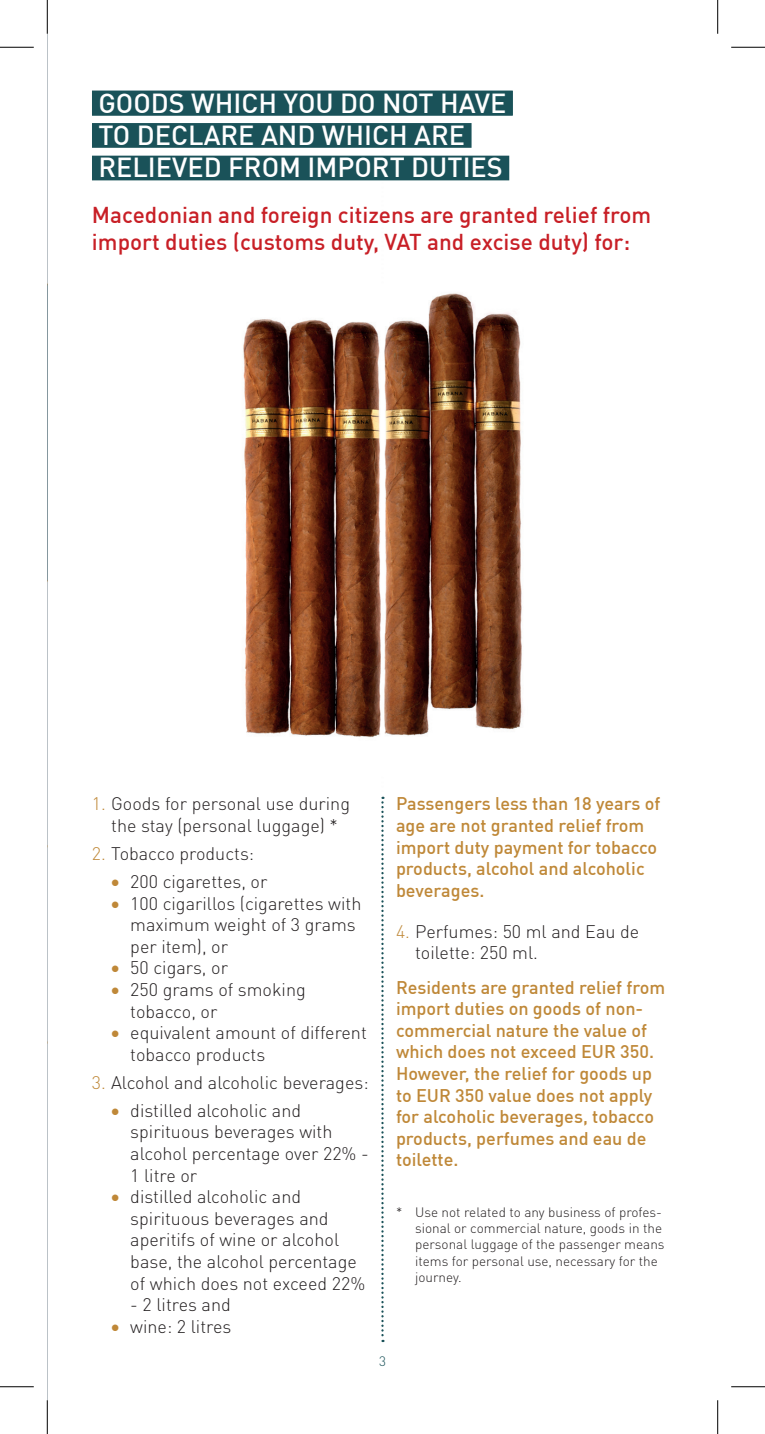
<style>
.page{position:relative;width:765px;height:1434px;background:#fff}
.page>*{position:absolute;margin:0;border:0;box-sizing:border-box;transform-origin:0 0}
.t1{font:500 27px/32.4px "DIN Pro";color:#fff}
.t2{font:500 22.5px/27px "DIN Pro";color:#c81f26}
.t3{font:300 18px/21.6px "DIN Pro";color:#231f20}
.t4{font:500 18px/21.6px "DIN Pro";color:#bf8838}
.t5{font:300 13.5px/16.2px "DIN Pro";color:#231f20}
.t6{font:300 13.5px "DIN Pro";color:#1a5259}
.s1{color:#bf8838}
</style>
<div class="page">
<svg style="left:381px;top:797px;width:2px;height:545px"></svg>
<div style="left:92px;top:91px;width:420px;height:25px;background:#1a5259"></div>
<div style="left:92px;top:123px;width:379px;height:25px;background:#1a5259"></div>
<div style="left:92px;top:156px;width:417px;height:24px;background:#1a5259"></div>
<img style="left:243px;top:293px;width:280px;height:445px">
<hr style="left:47px;top:28px;width:1px;height:1378px;background:#bbc2c7">
<hr style="left:47px;top:846px;width:1px;height:195px;background:#4a6c73">
<hr style="left:0;top:47px;width:34px;height:1px;background:#000">
<hr style="left:730px;top:47px;width:34px;height:1px;background:#000">
<hr style="left:0;top:1386px;width:34px;height:1px;background:#000">
<hr style="left:730px;top:1386px;width:34px;height:1px;background:#000">
<hr style="left:47px;top:0;width:1px;height:34px;background:#000">
<hr style="left:47px;top:1400px;width:1px;height:34px;background:#000">
<hr style="left:717px;top:0;width:1px;height:34px;background:#000">
<hr style="left:717px;top:1400px;width:1px;height:34px;background:#000">
<h1 class="t1" style="left:98px;top:86px;width:409px">GOODS WHICH YOU DO NOT HAVE<br>TO DECLARE AND WHICH ARE<br>RELIEVED FROM IMPORT DUTIES</h1>
<p class="t2" style="left:92px;top:201px;width:560px">Macedonian and foreign citizens are granted relief from import duties (customs duty, VAT and excise duty) for:</p>
<p class="t3" style="left:92px;top:792px;width:259px;text-align:center"><span class="s1">1.</span> Goods for personal use during the stay (personal luggage) *</p>
<p class="t3" style="left:92px;top:842px;width:164px"><span class="s1">2.</span> Tobacco products:</p>
<p class="t3" style="left:111px;top:870px;width:158px"><span class="s1">•</span> 200 cigarettes, or</p>
<p class="t3" style="left:130px;top:892px;width:232px;text-indent:-19px"><span class="s1">•</span> 100 cigarillos (cigarettes with maximum weight of 3 grams per item), or</p>
<p class="t3" style="left:111px;top:956px;width:118px"><span class="s1">•</span> 50 cigars, or</p>
<p class="t3" style="left:130px;top:978px;width:177px;text-indent:-19px"><span class="s1">•</span> 250 grams of smoking tobacco, or</p>
<p class="t3" style="left:130px;top:1021px;width:238px;text-indent:-19px"><span class="s1">•</span> equivalent amount of different tobacco products</p>
<p class="t3" style="left:92px;top:1071px;width:278px"><span class="s1">3.</span> Alcohol and alcoholic beverages:</p>
<p class="t3" style="left:130px;top:1099px;width:240px;text-indent:-19px"><span class="s1">•</span> distilled alcoholic and spirituous beverages with alcohol percentage over 22% -<br>1 litre or</p>
<p class="t3" style="left:130px;top:1185px;width:236px;text-indent:-19px"><span class="s1">•</span> distilled alcoholic and spirituous beverages and aperitifs of wine or alcohol base, the alcohol percentage of which does not exceed 22%</p>
<p class="t3" style="left:130px;top:1293px;width:102px">- 2 litres and</p>
<p class="t3" style="left:111px;top:1315px;width:122px"><span class="s1">•</span> wine: 2 litres</p>
<p class="t4" style="left:396px;top:793px;width:266px">Passengers less than 18 years of age are not granted relief from import duty payment for tobacco products, alcohol and alcoholic beverages.</p>
<p class="t3" style="left:415px;top:919px;width:225px;text-indent:-19px"><span class="s1">4.</span> Perfumes: 50 ml and Eau de toilette: 250 ml.</p>
<p class="t4" style="left:396px;top:976px;width:270px">Residents are granted relief from import duties on goods of non&shy;commercial nature the value of which does not exceed EUR 350.<br>However, the relief for goods up to EUR 350 value does not apply for alcoholic beverages, tobacco products, perfumes and eau de toilette.</p>
<p class="t5" style="left:415px;top:1203px;width:251px;text-indent:-19px">* Use not related to any business of profes&shy;sional or commercial nature, goods in the personal luggage of the passenger means items for personal use, necessary for the journey.</p>
<p class="t6" style="left:379px;top:1352px;width:8px">3</p>
</div>
